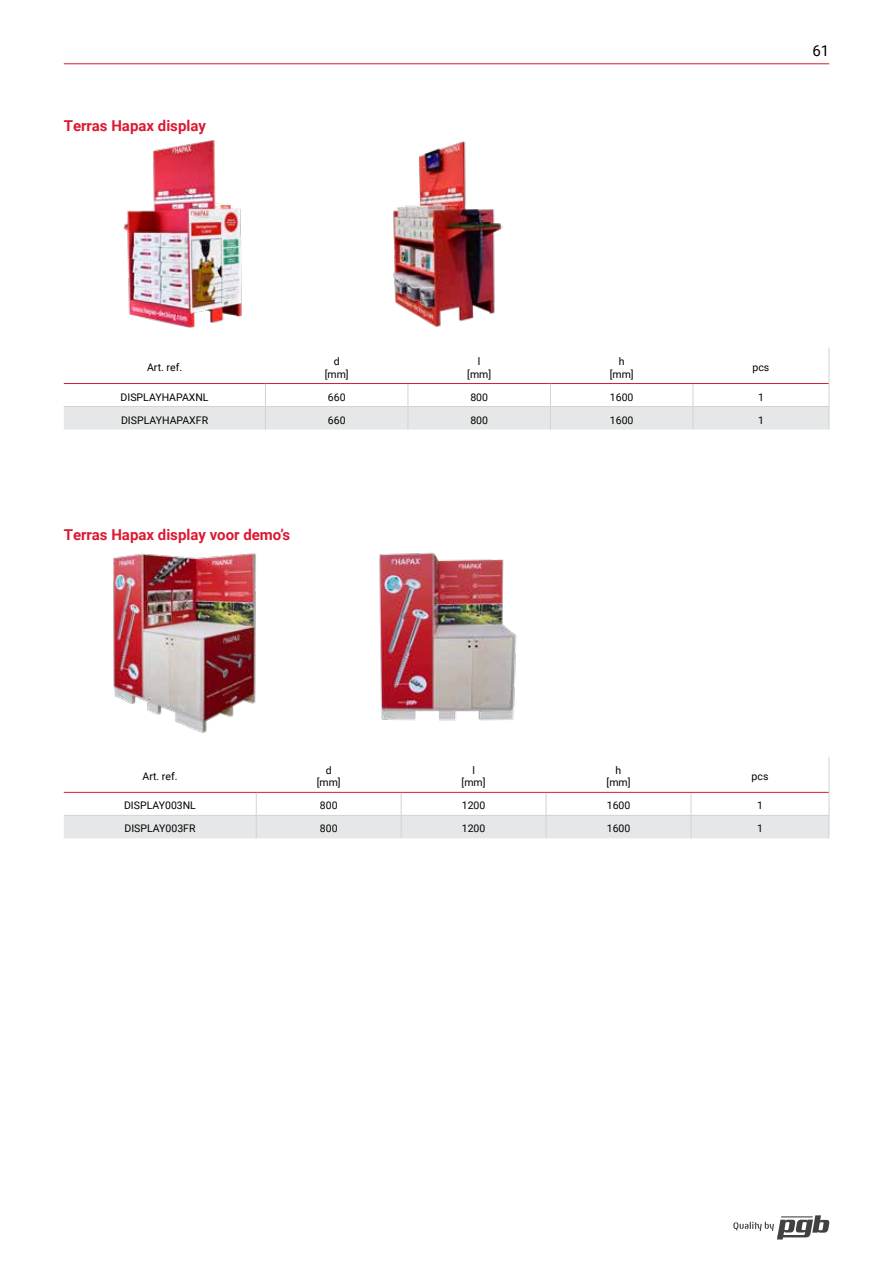
<style>
.page{position:relative;width:893px;height:1263px;background:#fff}
.page>*{position:absolute;margin:0;border:0;box-sizing:border-box;transform-origin:0 0}
.t1{font:700 15px "Roboto";color:#da1a32}
.t2{font:15px "Roboto";color:#000}
.t3{font:10.5px/12.6px "Roboto";color:#000;text-align:center}
</style>
<div class="page">
<svg style="left:733px;top:1215px;width:96px;height:24px"></svg>
<hr style="left:64px;top:64px;width:765px;height:1px;background:#da1a32">
<img style="left:393px;top:141px;width:110px;height:186px">
<img style="left:123px;top:140px;width:119px;height:188px">
<svg style="left:64px;top:383px;width:766px;height:46px"></svg>
<hr style="left:64px;top:383px;width:201px;height:1px;background:#da1a32">
<hr style="left:265px;top:383px;width:143px;height:1px;background:#da1a32">
<hr style="left:408px;top:383px;width:142px;height:1px;background:#da1a32">
<hr style="left:550px;top:383px;width:143px;height:1px;background:#da1a32">
<hr style="left:693px;top:383px;width:136px;height:1px;background:#da1a32">
<hr style="left:829px;top:348px;width:1px;height:35px;background:#d1d3d4">
<img style="left:379px;top:552px;width:138px;height:169px">
<img style="left:113px;top:553px;width:143px;height:180px">
<svg style="left:64px;top:792px;width:766px;height:46px"></svg>
<hr style="left:64px;top:792px;width:192px;height:1px;background:#da1a32">
<hr style="left:256px;top:792px;width:145px;height:1px;background:#da1a32">
<hr style="left:401px;top:792px;width:145px;height:1px;background:#da1a32">
<hr style="left:546px;top:792px;width:145px;height:1px;background:#da1a32">
<hr style="left:691px;top:792px;width:138px;height:1px;background:#da1a32">
<hr style="left:829px;top:757px;width:1px;height:35px;background:#d1d3d4">
<h1 class="t1" style="left:64px;top:115px;width:144px">Terras Hapax display</h1>
<h1 class="t2" style="left:812px;top:40px;width:18px">61</h1>
<p class="t3" style="left:147px;top:361px;width:36px">Art. ref.</p>
<p class="t3" style="left:325px;top:354px;width:25px">d [mm]</p>
<p class="t3" style="left:467px;top:354px;width:25px">l [mm]</p>
<p class="t3" style="left:610px;top:354px;width:25px">h [mm]</p>
<p class="t3" style="left:753px;top:361px;width:18px">pcs</p>
<p class="t3" style="left:121px;top:390px;width:89px">DISPLAYHAPAXNL</p>
<p class="t3" style="left:328px;top:390px;width:19px">660</p>
<p class="t3" style="left:470px;top:390px;width:19px">800</p>
<p class="t3" style="left:610px;top:390px;width:25px">1600</p>
<p class="t3" style="left:758px;top:390px;width:7px">1</p>
<p class="t3" style="left:121px;top:413px;width:89px">DISPLAYHAPAXFR</p>
<p class="t3" style="left:328px;top:413px;width:19px">660</p>
<p class="t3" style="left:470px;top:413px;width:19px">800</p>
<p class="t3" style="left:610px;top:413px;width:25px">1600</p>
<p class="t3" style="left:758px;top:413px;width:7px">1</p>
<h1 class="t1" style="left:64px;top:524px;width:228px">Terras Hapax display voor demo’s</h1>
<p class="t3" style="left:143px;top:770px;width:36px">Art. ref.</p>
<p class="t3" style="left:317px;top:763px;width:25px">d [mm]</p>
<p class="t3" style="left:462px;top:763px;width:25px">l [mm]</p>
<p class="t3" style="left:607px;top:763px;width:25px">h [mm]</p>
<p class="t3" style="left:752px;top:770px;width:18px">pcs</p>
<p class="t3" style="left:124px;top:799px;width:73px">DISPLAY003NL</p>
<p class="t3" style="left:320px;top:799px;width:19px">800</p>
<p class="t3" style="left:462px;top:799px;width:25px">1200</p>
<p class="t3" style="left:607px;top:799px;width:25px">1600</p>
<p class="t3" style="left:757px;top:799px;width:7px">1</p>
<p class="t3" style="left:125px;top:822px;width:72px">DISPLAY003FR</p>
<p class="t3" style="left:320px;top:822px;width:19px">800</p>
<p class="t3" style="left:462px;top:822px;width:25px">1200</p>
<p class="t3" style="left:607px;top:822px;width:25px">1600</p>
<p class="t3" style="left:757px;top:822px;width:7px">1</p>
</div>
